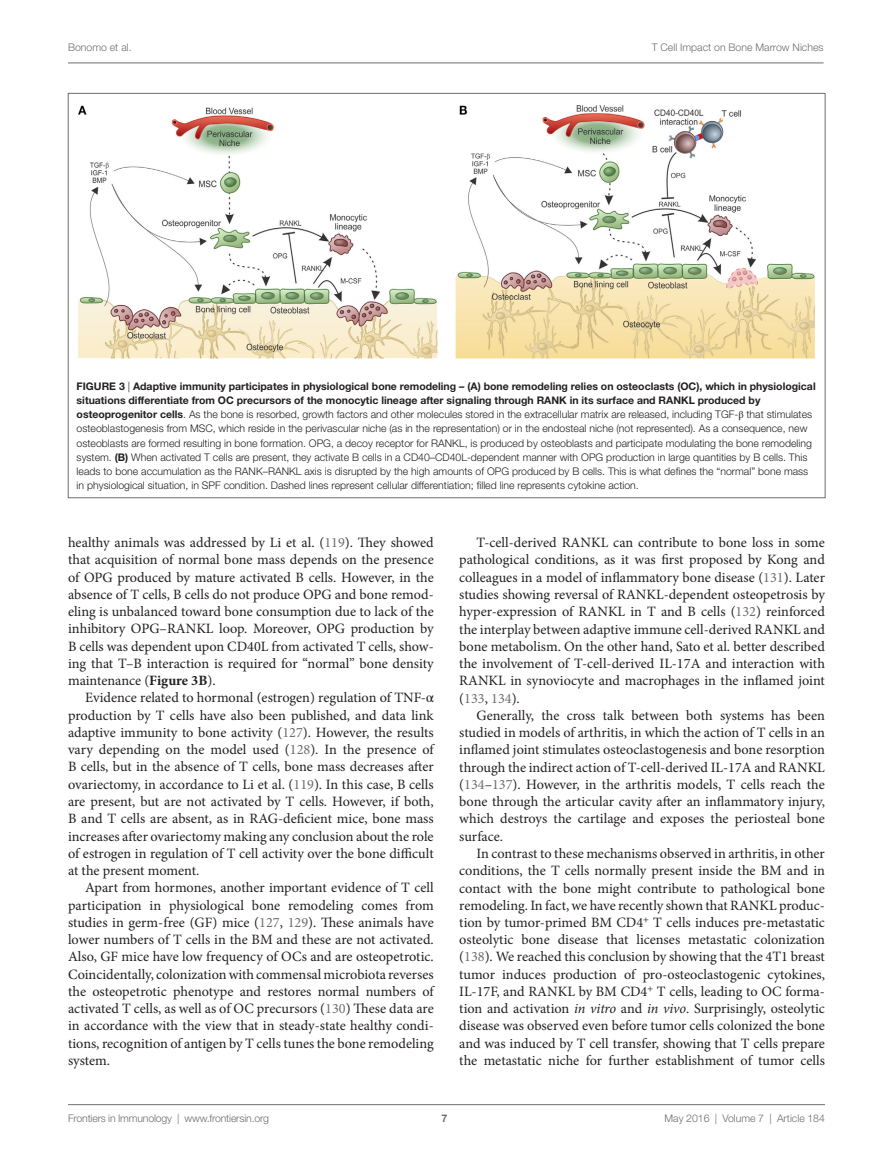
<style>
.page{position:relative;width:893px;height:1170px;background:#fff}
.page>*{position:absolute;margin:0;border:0;box-sizing:border-box;transform-origin:0 0}
.t1{font:14.25px/17.2px "Minion Pro";color:#231f20;text-align:justify}
.t2{font:300 10.5px/14.2px "Helvetica Neue LT Std";color:#231f20}
.t3{font:700 10.5px/14.2px "Helvetica Neue LT Std";color:#231f20}
.t4{font:300 10.5px "Helvetica Neue LT Std";color:#6c6d70}
.t5{font:700 10.5px "Helvetica Neue LT Std";color:#6c6d70}
.s1{font-weight:300}
.s2{font-weight:700}
.s3{font-family:"STIX General";font-weight:400}
.s4{color:#6c6d70}
.s5{font-family:"STIX General"}
.s6{font-style:italic}
</style>
<div class="page">
<img style="left:78px;top:105px;width:737px;height:254px">
<hr style="left:68px;top:1104px;width:757px;height:1px;background:#6c6d70">
<hr style="left:68px;top:63px;width:756px;height:1px;background:#6c6d70">
<p class="t4" style="left:68px;top:41px;width:65px">Bonomo et al.</p>
<p class="t4" style="left:652px;top:41px;width:173px">T Cell Impact on Bone Marrow Niches</p>
<p class="t3" style="left:77px;top:378px;width:741px">FIGURE 3 <span class="s1">|</span> Adaptive immunity participates in physiological bone remodeling – (A) bone remodeling relies on osteoclasts (OC), which in physiological situations differentiate from OC precursors of the monocytic lineage after signaling through RAN</p>
<p class="t2" style="left:77px;top:392px;width:737px;text-indent:604px"><span class="s2">KL produced by osteoprogenitor cells</span>. As the bone is resorbed, growth factors and other molecules stored in the extracellular matrix are released, including TGF-<span class="s3">β</span> that stimulates osteoblastogenesis from MSC, which reside in the perivascular niche (as in the representation) or in the endosteal niche (not represented). As a consequence, new osteoblasts are formed resulting in bone formation. OPG, a decoy receptor for RANKL, is produced by osteoblasts and participate modulating the bone remodeling system. <span class="s2">(B)</span> When activated T cells are present, they activate B cells in a CD40–CD40L-dependent manner with OPG production in large quantities by B cells. This leads to bone accumulation as the RANK–RANKL axis is disrupted by the high amounts of OPG produced by B cells. This is what defines the “normal” bone mass in physiological situation, in SPF condition. Dashed lines represent cellular differentiation; filled line represents cytokine action.</p>
<p class="t3" style="left:559px;top:392px;width:108px">K in its surface and RAN</p>
<p class="t1" style="left:68px;top:534px;width:367px">healthy animals was addressed by Li et al. (<span class="s4">119</span>). They showed that acquisition of normal bone mass depends on the presence of OPG produced by mature activated B cells. However, in the absence of T cells, B cells do not produce OPG and bone remod&shy;eling is unbalanced toward bone consumption due to lack of the inhibitory OPG–RANKL loop. Moreover, OPG production by B cells was dependent upon CD40L from activated T cells, show&shy;ing that T–B interaction is required for “normal” bone density maintenance (<span class="s2">Figure 3B</span>).</p>
<p class="t1" style="left:68px;top:689px;width:367px;text-indent:17px">Evidence related to hormonal (estrogen) regulation of TNF-<span class="s5">α </span>production by T cells have also been published, and data link adaptive immunity to bone activity (<span class="s4">127</span>). However, the results vary depending on the model used (<span class="s4">128</span>). In the presence of B cells, but in the absence of T cells, bone mass decreases after ovariectomy, in accordance to Li et al. (<span class="s4">119</span>). In this case, B cells are present, but are not activated by T cells. However, if both, B and T cells are absent, as in RAG-deficient mice, bone mass increases after ovariectomy making any conclusion about the role of estrogen in regulation of T cell activity over the bone difficult at the present moment.</p>
<p class="t1" style="left:68px;top:879px;width:367px;text-indent:17px">Apart from hormones, another important evidence of T cell participation in physiological bone remodeling comes from studies in germ-free (GF) mice (<span class="s4">127</span>, <span class="s4">129</span>). These animals have lower numbers of T cells in the BM and these are not activated.<br>Also, GF mice have low frequency of OCs and are osteopetrotic.<br>Coincidentally, colonization with commensal microbiota reverses the osteopetrotic phenotype and restores normal numbers of activated T cells, as well as of OC precursors (<span class="s4">130</span>) These data are in accordance with the view that in steady-state healthy condi&shy;tions, recognition of antigen by T cells tunes the bone remodeling system.</p>
<p class="t1" style="left:459px;top:534px;width:367px;text-indent:17px">T-cell-derived RANKL can contribute to bone loss in some pathological conditions, as it was first proposed by Kong and colleagues in a model of inflammatory bone disease (<span class="s4">131</span>). Later studies showing reversal of RANKL-dependent osteopetrosis by hyper-expression of RANKL in T and B cells (<span class="s4">132</span>) reinforced the interplay between adaptive immune cell-derived RANKL and bone metabolism. On the other hand, Sato et al. better described the involvement of T-cell-derived IL-17A and interaction with RANKL in synoviocyte and macrophages in the inflamed joint (<span class="s4">133</span>, <span class="s4">134</span>).</p>
<p class="t1" style="left:459px;top:706px;width:367px;text-indent:17px">Generally, the cross talk between both systems has been studied in models of arthritis, in which the action of T cells in an inflamed joint stimulates osteoclastogenesis and bone resorption through the indirect action of T-cell-derived IL-17A and RANKL (<span class="s4">134</span>–<span class="s4">137</span>). However, in the arthritis models, T cells reach the bone through the articular cavity after an inflammatory injury, which destroys the cartilage and exposes the periosteal bone surface.</p>
<p class="t1" style="left:459px;top:844px;width:367px;text-indent:17px">In contrast to these mechanisms observed in arthritis, in other conditions, the T cells normally present inside the BM and in contact with the bone might contribute to pathological bone remodeling. In fact, we have recently shown that RANKL produc&shy;tion by tumor-primed BM CD4<sup>+</sup> T cells induces pre-metastatic osteolytic bone disease that licenses metastatic colonization (<span class="s4">138</span>). We reached this conclusion by showing that the 4T1 breast tumor induces production of pro-osteoclastogenic cytokines, IL-17F, and RANKL by BM CD4<sup>+</sup> T cells, leading to OC forma&shy;tion and activation <span class="s6">in vitro</span> and <span class="s6">in vivo</span>. Surprisingly, osteolytic disease was observed even before tumor cells colonized the bone and was induced by T cell transfer, showing that T cells prepare the metastatic niche for further establishment of tumor cells</p>
<p class="t4" style="left:68px;top:1111px;width:203px">Frontiers in Immunology | www.frontiersin.org</p>
<p class="t4" style="left:664px;top:1111px;width:162px">May 2016 | Volume 7 | Article 184</p>
<p class="t5" style="left:441px;top:1111px;width:7px">7</p>
</div>
